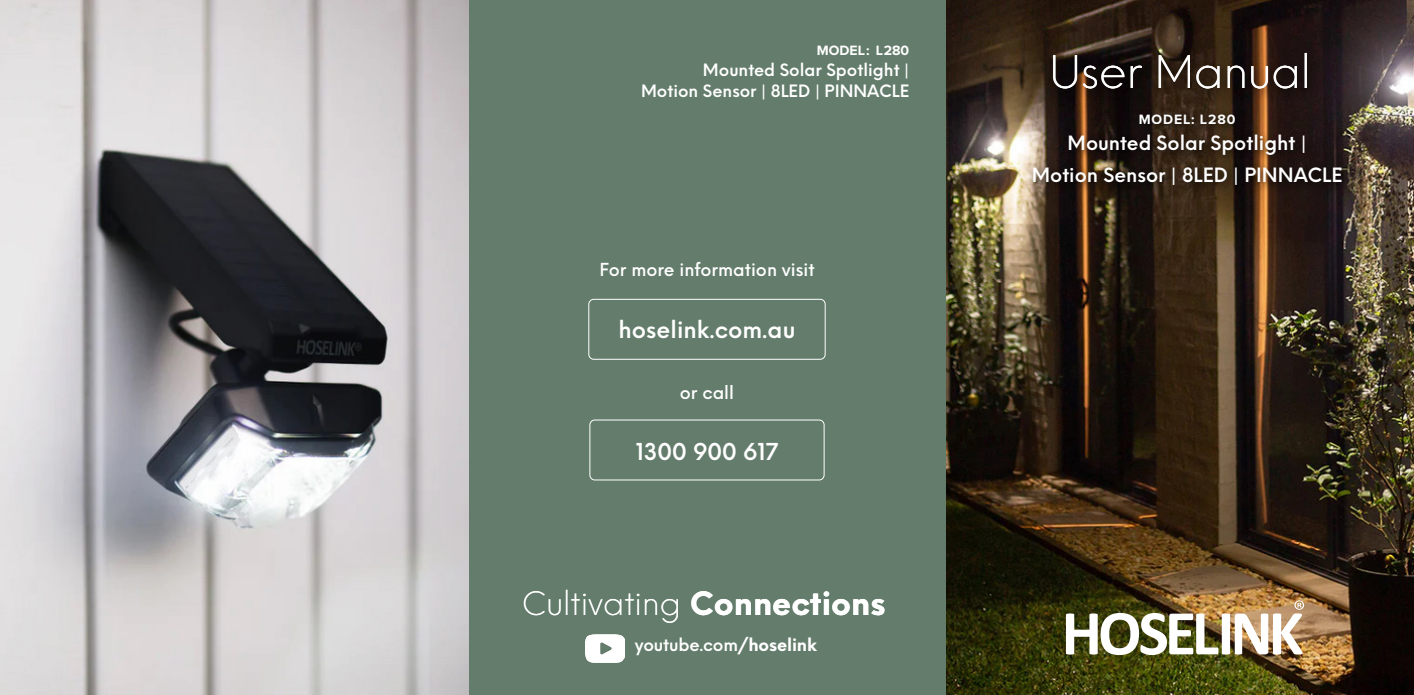
<style>
.page{position:relative;width:1414px;height:695px;background:#fff}
.page>*{position:absolute;margin:0;border:0;box-sizing:border-box;transform-origin:0 0}
.t1{font:300 43.75px "Neue Einstellung";color:#fff}
.t2{font:300 31.5px "Neue Einstellung";color:#fff}
.t3{font:600 22.75px "Neue Einstellung";color:#fff}
.t4{font:600 19.25px/31.5px "Neue Einstellung";color:#fff;text-align:center}
.t5{font:500 17.5px "Neue Einstellung";color:#fff}
.t6{font:600 16.8px "Neue Einstellung";letter-spacing:-.01em;color:#fff}
.t7{font:600 16.62px/21px "Neue Einstellung";color:#fff;text-align:right}
.t8{font:700 14px "Proxima Nova";letter-spacing:.05em;color:#fff}
.t9{font:700 14px "Proxima Nova";color:#fff}
.s1{font-weight:700}
</style>
<div class="page">
<div style="left:461px;top:0;width:489px;height:694px;background:#637c6b"></div>
<div style="left:588px;top:299px;width:237px;height:60px;border:1px solid #fff;border-radius:5px"></div>
<div style="left:589px;top:419px;width:235px;height:61px;border:1px solid #fff;border-radius:5px"></div>
<img style="left:586px;top:634px;width:39px;height:28px">
<img style="left:0;top:0;width:469px;height:694px">
<img style="left:946px;top:1px;width:468px;height:693px">
<div style="left:1134px;top:108px;width:113px;height:28px;background:#000;opacity:.75"></div>
<div style="left:1027px;top:130px;width:327px;height:66px;background:#000;opacity:.75"></div>
<img style="left:1066px;top:600px;width:238px;height:55px">
<div style="left:1047px;top:48px;width:273px;height:53px;background:#000;opacity:.75"></div>
<p class="t9" style="left:817px;top:39px;width:94px">MODEL: L280</p>
<p class="t7" style="left:641px;top:60px;width:270px">Mounted Solar Spotlight |<br>Motion Sensor | 8LED | PINNACLE</p>
<p class="t5" style="left:599px;top:258px;width:217px">For more information visit</p>
<h3 class="t3" style="left:618px;top:313px;width:178px">hoselink.com.au</h3>
<p class="t5" style="left:680px;top:380px;width:56px">or call</p>
<h3 class="t3" style="left:636px;top:436px;width:144px">1300 900 617</h3>
<h2 class="t2" style="left:522px;top:582px;width:365px">Cultivating <span class="s1">Connections</span></h2>
<p class="t6" style="left:635px;top:632px;width:184px">youtube.com<span class="s1">/hoselink</span></p>
<h1 class="t1" style="left:1049px;top:43px;width:263px">User Manual</h1>
<p class="t8" style="left:1139px;top:109px;width:98px">MODEL: L280</p>
<p class="t4" style="left:1032px;top:127px;width:312px">Mounted Solar Spotlight |<br>Motion Sensor | 8LED | PINNACLE</p>
</div>
